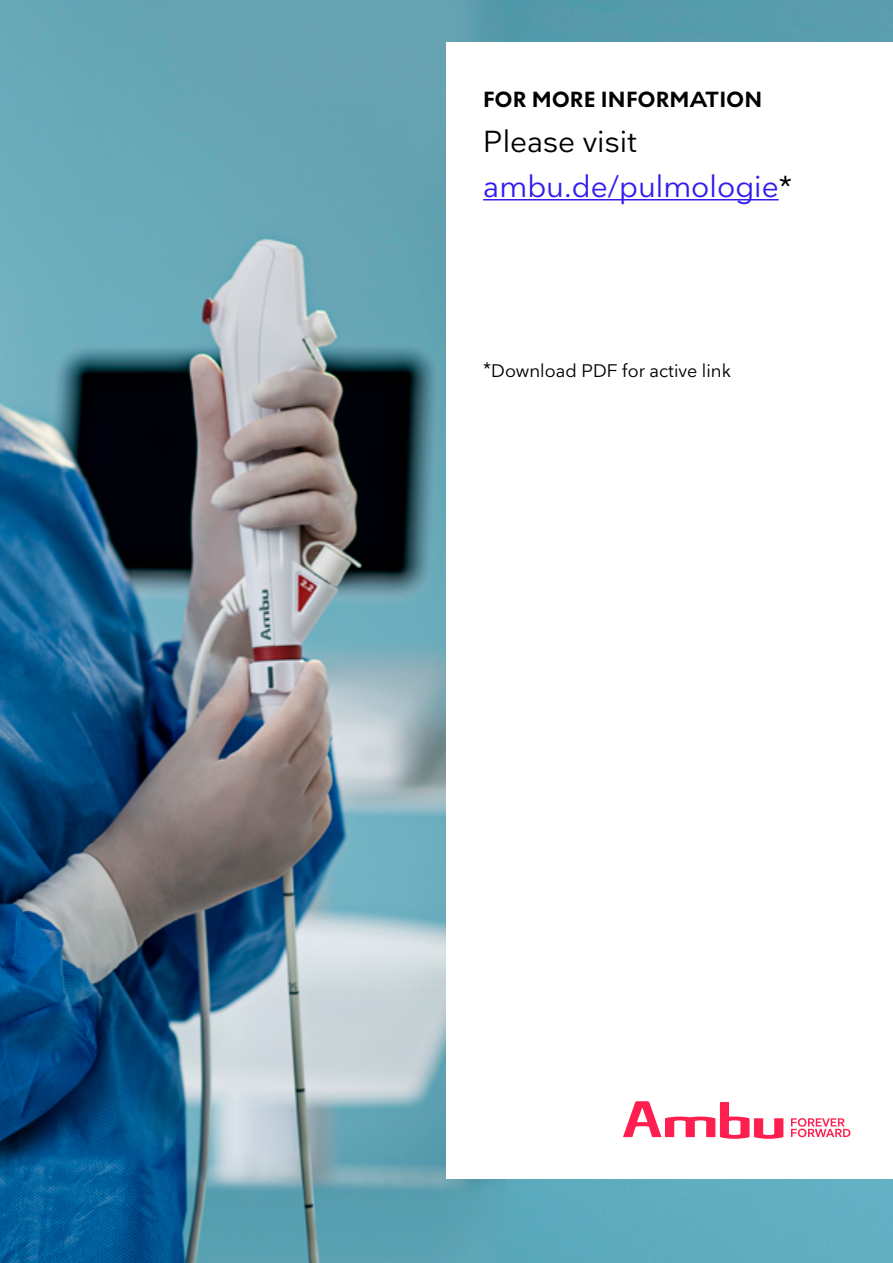
<style>
.page{position:relative;width:893px;height:1263px;background:#fff}
.page>*{position:absolute;margin:0;border:0;box-sizing:border-box;transform-origin:0 0}
.t1{font:30px/45px "Nationale";color:#321cee}
.t2{font:700 22.5px "Noir No 1";letter-spacing:.015em;color:#000}
.t3{font:18px "Nationale";color:#000}
.s1{color:#000}
</style>
<div class="page">
<img style="left:0;top:0;width:893px;height:1263px">
<div style="left:446px;top:43px;width:447px;height:1136px;background:#fff"></div>
<svg style="left:623px;top:1101px;width:160px;height:38px"></svg>
<svg style="left:791px;top:1118px;width:59px;height:19px"></svg>
<hr style="left:483px;top:199px;width:296px;height:1px;background:#321cee">
<p class="t2" style="left:483px;top:82px;width:281px">FOR MORE INFORMATION</p>
<p class="t1" style="left:483px;top:118px;width:311px"><span class="s1">Please visit </span>ambu.de/pulmologie<span class="s1">*</span></p>
<p class="t3" style="left:483px;top:359px;width:249px">*Download PDF for active link</p>
</div>
